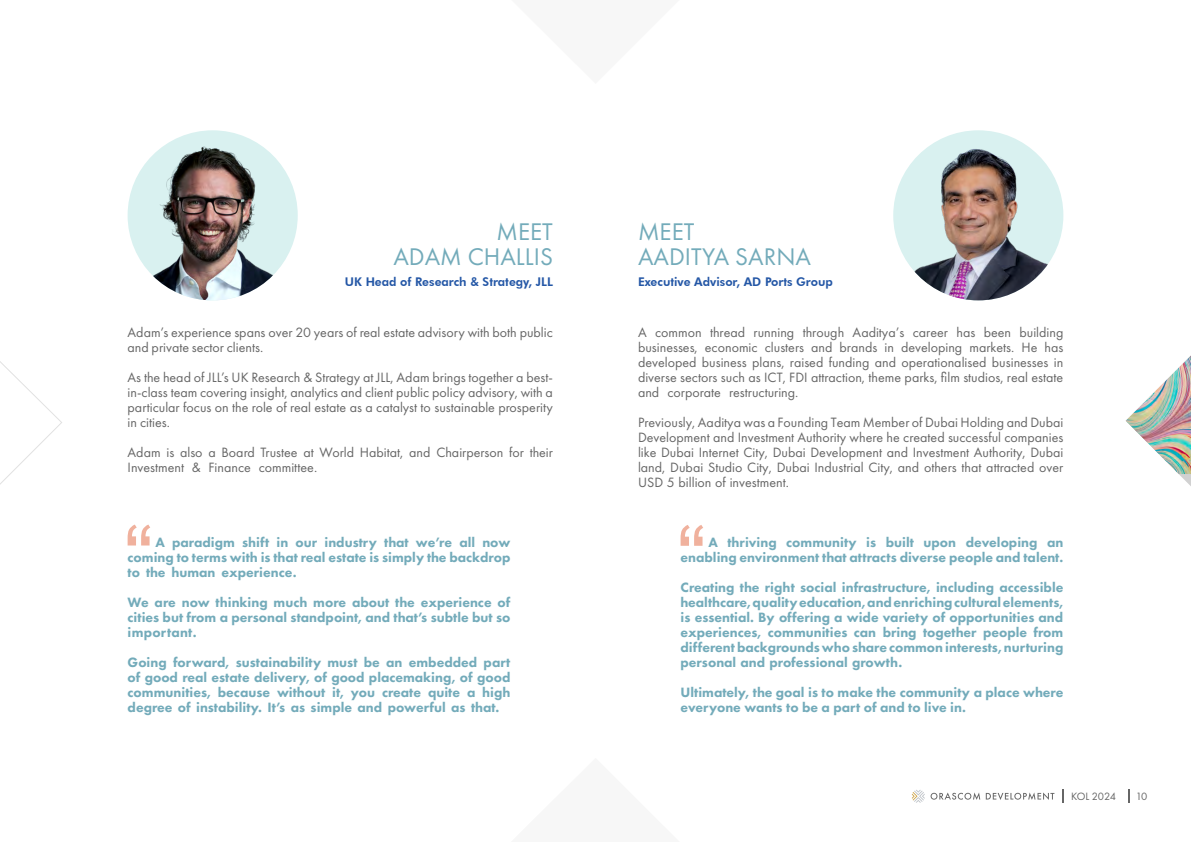
<style>
.page{position:relative;width:1191px;height:842px;background:#fff}
.page>*{position:absolute;margin:0;border:0;box-sizing:border-box;transform-origin:0 0}
.t1{font:25px/25px "Futura PT";color:#73abba;text-align:right}
.t2{font:14px/15px "Futura PT";color:#666}
.t3{font:800 14px/15px "Futura PT";color:#73abba}
.t4{font:800 12px "Futura BT";color:#2457a6}
.t5{font:11px "Futura PT";letter-spacing:-.04em;color:#666}
</style>
<div class="page">
<svg style="left:0;top:361px;width:62px;height:124px"></svg>
<img style="left:1125px;top:355px;width:66px;height:119px">
<img style="left:893px;top:137px;width:170px;height:163px">
<svg style="left:128px;top:525px;width:22px;height:20px"></svg>
<svg style="left:680px;top:525px;width:23px;height:21px"></svg>
<div style="left:128px;top:130px;width:170px;height:170px;background:#d9f1f0;border-radius:50%"></div>
<img style="left:128px;top:143px;width:170px;height:157px">
<svg style="left:930px;top:792px;width:124px;height:8px"></svg>
<svg style="left:911px;top:790px;width:13px;height:13px"></svg>
<svg style="left:1062px;top:789px;width:2px;height:14px"></svg>
<svg style="left:1128px;top:789px;width:1px;height:14px"></svg>
<h1 class="t1" style="left:393px;top:219px;width:161px">MEET<br>ADAM CHALLIS</h1>
<p class="t4" style="left:345px;top:275px;width:209px">UK Head of Research &amp; Strategy, JLL</p>
<p class="t2" style="left:128px;top:325px;width:427px">Adam s’ experience spans over 20 years of real estate advisory with both public and private sector clients.</p>
<p class="t2" style="left:128px;top:385px;width:427px">in-class team covering insight, analytics and client public policy advisory, with a</p>
<p class="t2" style="left:128px;top:362px;width:427px;line-height:30px">As the head of JLLs’ UK Research &amp; Strategy at JLL, Adam brings together a best&shy;particular focus on the role of real estate as a catalyst to sustainable prosperity</p>
<p class="t2" style="left:128px;top:407px;width:427px;line-height:30px">in cities.<br>Adam is also a Board Trustee at World Habitat, and Chairperson for their</p>
<p class="t2" style="left:259px;top:460px;width:60px">committee.</p>
<p class="t2" style="left:192px;top:460px;width:10px">&amp;</p>
<p class="t2" style="left:128px;top:460px;width:58px">Investment</p>
<p class="t2" style="left:208px;top:460px;width:44px">Finance</p>
<p class="t3" style="left:242px;top:534px;width:29px">shift</p>
<p class="t3" style="left:172px;top:534px;width:64px">paradigm</p>
<p class="t3" style="left:324px;top:534px;width:54px">industry</p>
<p class="t3" style="left:384px;top:534px;width:26px">that</p>
<p class="t3" style="left:459px;top:534px;width:17px">all</p>
<p class="t3" style="left:276px;top:534px;width:13px">in</p>
<p class="t3" style="left:416px;top:534px;width:38px">we’re</p>
<p class="t3" style="left:128px;top:534px;width:384px;text-indent:28px">A<br>coming to terms with is that real estate is simply the backdrop to the human experience.</p>
<p class="t3" style="left:128px;top:594px;width:384px;text-align:justify">We are now thinking much more about the experience of cities but from a personal standpoint, and that s’ subtle but so important.</p>
<p class="t3" style="left:128px;top:654px;width:384px;text-align:right">Going forward, sustainability must be an embedded part of good real estate delivery, of good placemaking, of good high</p>
<p class="t3" style="left:295px;top:534px;width:23px">our</p>
<p class="t3" style="left:482px;top:534px;width:30px">now</p>
<p class="t3" style="left:218px;top:684px;width:54px">because</p>
<p class="t3" style="left:277px;top:684px;width:50px">without</p>
<p class="t3" style="left:128px;top:684px;width:373px">communities,<br>degree of instability. It s’ as simple and powerful as that.</p>
<p class="t3" style="left:332px;top:684px;width:13px">,i t</p>
<p class="t3" style="left:428px;top:684px;width:34px">quite</p>
<p class="t3" style="left:382px;top:684px;width:41px">create</p>
<p class="t3" style="left:351px;top:684px;width:26px">you</p>
<p class="t3" style="left:467px;top:684px;width:10px">a</p>
<h1 class="t1" style="left:638px;top:219px;width:174px;text-align:left">MEET<br>AADITYA SARNA</h1>
<p class="t4" style="left:638px;top:275px;width:196px">Executive Advisor, AD Ports Group</p>
<p class="t2" style="left:710px;top:325px;width:37px">thread</p>
<p class="t2" style="left:802px;top:325px;width:43px">through</p>
<p class="t2" style="left:852px;top:325px;width:53px">Aaditya s’</p>
<p class="t2" style="left:956px;top:325px;width:20px">has</p>
<p class="t2" style="left:983px;top:325px;width:29px">been</p>
<p class="t2" style="left:1019px;top:325px;width:45px">building</p>
<p class="t2" style="left:638px;top:325px;width:10px">A</p>
<p class="t2" style="left:753px;top:325px;width:42px">running</p>
<p class="t2" style="left:655px;top:325px;width:48px">common</p>
<p class="t2" style="left:912px;top:325px;width:37px">career</p>
<p class="t2" style="left:638px;top:340px;width:61px">businesses,</p>
<p class="t2" style="left:638px;top:355px;width:427px">developed business plans, raised funding and operationalised businesses in</p>
<p class="t2" style="left:638px;top:370px;width:427px">diverse sectors such as ICT, FDI attraction, theme parks, film studios, real estate</p>
<p class="t2" style="left:729px;top:385px;width:71px">restructuring.</p>
<p class="t2" style="left:764px;top:340px;width:41px">clusters</p>
<p class="t2" style="left:811px;top:340px;width:23px">and</p>
<p class="t2" style="left:839px;top:340px;width:39px">brands</p>
<p class="t2" style="left:901px;top:340px;width:63px">developing</p>
<p class="t2" style="left:969px;top:340px;width:46px">markets.</p>
<p class="t2" style="left:1044px;top:340px;width:20px">has</p>
<p class="t2" style="left:1021px;top:340px;width:18px">He</p>
<p class="t2" style="left:705px;top:340px;width:54px">economic</p>
<p class="t2" style="left:884px;top:340px;width:11px">in</p>
<p class="t2" style="left:638px;top:377px;width:427px;line-height:30px">and<br>Previously, Aaditya was a Founding Team Member of Dubai Holding and Dubai</p>
<p class="t2" style="left:638px;top:430px;width:427px;text-align:justify">Development and Investment Authority where he created successful companies like Dubai Internet City, Dubai Development and Investment Authority, Dubai land, Dubai Studio City, Dubai Industrial City, and others that attracted over USD 5 billion of investment.</p>
<p class="t2" style="left:667px;top:385px;width:55px">corporate</p>
<p class="t3" style="left:727px;top:534px;width:51px">thriving</p>
<p class="t3" style="left:885px;top:534px;width:30px">built</p>
<p class="t3" style="left:965px;top:534px;width:73px">developing</p>
<p class="t3" style="left:786px;top:534px;width:72px">community</p>
<p class="t3" style="left:866px;top:534px;width:11px">is</p>
<p class="t3" style="left:680px;top:534px;width:384px;text-indent:28px">A<br>enabling environment that attracts diverse people and talent.</p>
<p class="t3" style="left:680px;top:579px;width:384px;text-align:right">Creating the right social infrastructure, including accessible healthcare,qualityeducation,andenrichingculturalelements, is essential. By offering a wide variety of opportunities and from</p>
<p class="t3" style="left:923px;top:534px;width:34px">upon</p>
<p class="t3" style="left:1047px;top:534px;width:18px">an</p>
<p class="t3" style="left:882px;top:624px;width:35px">bring</p>
<p class="t3" style="left:923px;top:624px;width:55px">together</p>
<p class="t3" style="left:983px;top:624px;width:46px">people</p>
<p class="t3" style="left:680px;top:624px;width:384px">experiences, differentbackgroundswhosharecommoninterests,nurturing personal and professional growth.</p>
<p class="t3" style="left:680px;top:684px;width:384px">Ultimately, the goal is to make the community a place where everyone wants to be a part of and to live in.</p>
<p class="t3" style="left:768px;top:624px;width:81px">communities</p>
<p class="t3" style="left:854px;top:624px;width:24px">can</p>
<p class="t5" style="left:1071px;top:790px;width:47px">KOL 2024</p>
<p class="t5" style="left:1135px;top:790px;width:13px">10</p>
</div>
